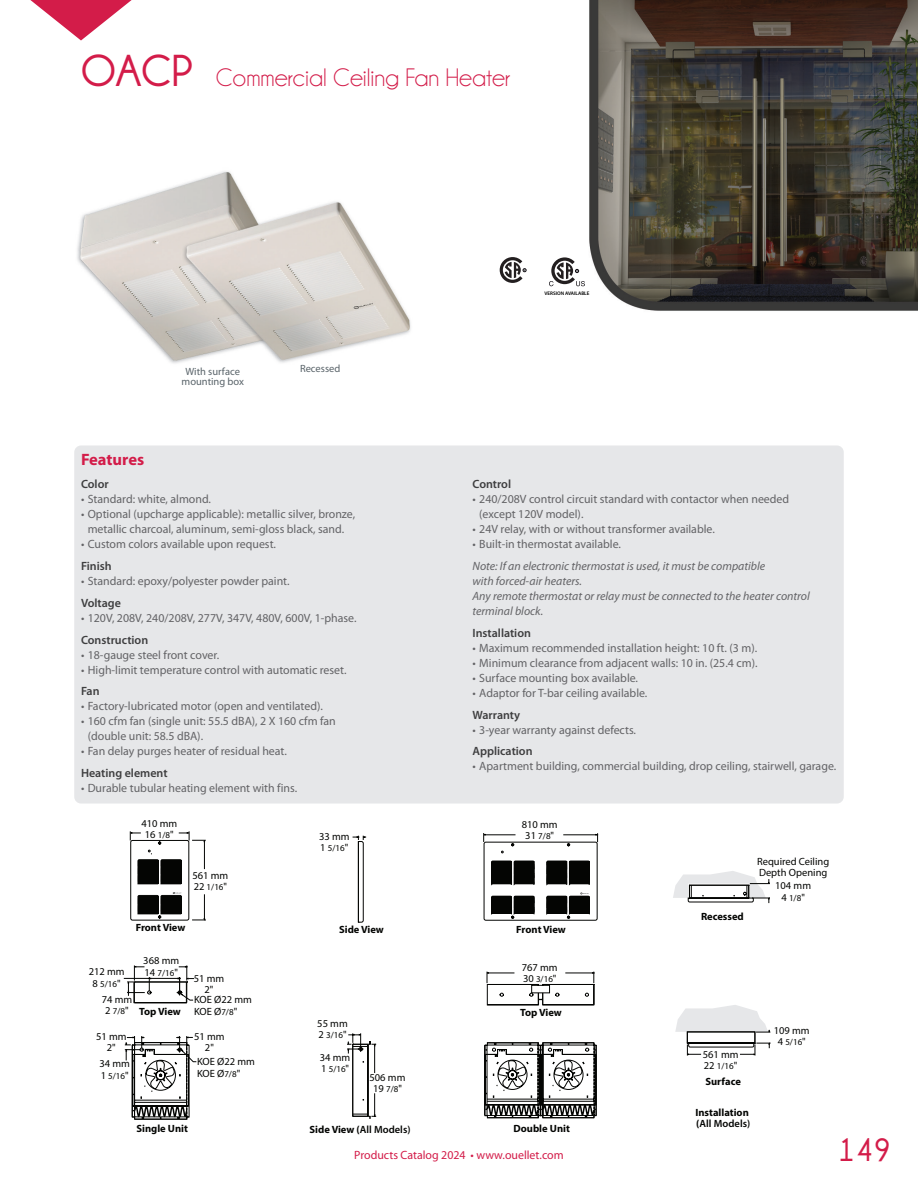
<style>
.page{position:relative;width:918px;height:1188px;background:#fff}
.page>*{position:absolute;margin:0;border:0;box-sizing:border-box;transform-origin:0 0}
.t1{font:700 45px "Champagne&Limousines";color:#d31c49}
.t2{font:700 33px "Champagne&Limousines";color:#d31c49}
.t3{font:25.5px "Champagne&Limousines";color:#d31c49}
.t4{font:700 16.5px "Myriad Pro";color:#d31c49}
.t5{font:12px/15px "Myriad Pro";color:#636366}
.t6{font:italic 12px/15px "Myriad Pro";color:#636366}
.t7{font:600 12px "Myriad Pro";color:#3e3e3f}
.t8{font:12px "Myriad Pro";color:#d31c49}
.t9{font:10.5px/11.2px "Myriad Pro";color:#040503;text-align:center}
.t10{font:700 10.5px/11.2px "Myriad Pro";color:#040503}
.t11{font:10.5px/10.5px "Myriad Pro";color:#596369;text-align:center}
.t12{font:600 10.5px "Myriad Pro";color:#040503}
.t13{font:9px "Myriad Pro";color:#040503}
.t14{font:600 5.1px "Myriad Pro";color:#000}
.s1{font-size:9px}
.s2{font-size:10.5px}
.s3{font-weight:700}
.s4{font-weight:600}
</style>
<div class="page">
<img style="left:77px;top:0;width:841px;height:446px">
<div style="left:74px;top:446px;width:770px;height:358px;background:#e6e7e9;border-radius:7px"></div>
<svg style="left:30px;top:0;width:102px;height:40px"></svg>
<hr style="left:124px;top:978px;width:54px;height:1px;background:#040503">
<svg style="left:125px;top:965px;width:251px;height:155px"></svg>
<svg style="left:353px;top:836px;width:13px;height:87px"></svg>
<svg style="left:130px;top:831px;width:76px;height:90px"></svg>
<svg style="left:483px;top:833px;width:115px;height:286px"></svg>
<svg style="left:673px;top:871px;width:97px;height:185px"></svg>
<svg style="left:549px;top:257px;width:36px;height:29px"></svg>
<svg style="left:500px;top:257px;width:26px;height:26px"></svg>
<h1 class="t1" style="left:81px;top:45px;width:114px">OACP</h1>
<h3 class="t3" style="left:216px;top:63px;width:296px">Commercial Ceiling Fan Heater</h3>
<h3 class="t4" style="left:81px;top:450px;width:65px">Features</h3>
<p class="t11" style="left:182px;top:366px;width:64px">With surface mounting box</p>
<p class="t11" style="left:300px;top:364px;width:42px">Recessed</p>
<p class="t14" style="left:545px;top:290px;width:46px">VERSION AVAILABLE</p>
<p class="t7" style="left:81px;top:478px;width:29px">Color</p>
<p class="t5" style="left:81px;top:492px;width:132px">• Standard: white, almond.</p>
<p class="t5" style="left:81px;top:507px;width:276px;text-align:center">• Optional (upcharge applicable): metallic silver, bronze, metallic charcoal, aluminum, semi-gloss black, sand.</p>
<p class="t5" style="left:81px;top:537px;width:197px">• Custom colors available upon request.</p>
<p class="t7" style="left:81px;top:559px;width:32px">Finish</p>
<p class="t5" style="left:81px;top:574px;width:210px">• Standard: epoxy/polyester powder paint.</p>
<p class="t7" style="left:81px;top:596px;width:41px">Voltage</p>
<p class="t5" style="left:81px;top:610px;width:277px">• 120V, 208V, 240/208V, 277V, 347V, 480V, 600V, 1-phase.</p>
<p class="t7" style="left:81px;top:633px;width:69px">Construction</p>
<p class="t5" style="left:81px;top:647px;width:140px">• 18-gauge steel front cover.</p>
<p class="t5" style="left:81px;top:662px;width:267px">• High-limit temperature control with automatic reset.</p>
<p class="t7" style="left:81px;top:685px;width:20px">Fan</p>
<p class="t5" style="left:81px;top:699px;width:243px">• Factory-lubricated motor (open and ventilated).</p>
<p class="t5" style="left:88px;top:714px;width:250px;text-indent:-7px">• 160 cfm fan (single unit: 55.5 dBA), 2 X 160 cfm fan (double unit: 58.5 dBA).</p>
<p class="t5" style="left:81px;top:744px;width:208px">• Fan delay purges heater of residual heat.</p>
<p class="t7" style="left:81px;top:766px;width:88px">Heating element</p>
<p class="t5" style="left:81px;top:781px;width:218px">• Durable tubular heating element with fins.</p>
<p class="t7" style="left:472px;top:478px;width:40px">Control</p>
<p class="t5" style="left:479px;top:492px;width:312px;text-indent:-7px">• 240/208V control circuit standard with contactor when needed (except 120V model).</p>
<p class="t5" style="left:472px;top:522px;width:244px">• 24V relay, with or without transformer available.</p>
<p class="t5" style="left:472px;top:537px;width:150px">• Built-in thermostat available.</p>
<p class="t6" style="left:472px;top:559px;width:339px">Note: If an electronic thermostat is used, it must be compatible<br>with forced-air heaters.<br>Any remote thermostat or relay must be connected to the heater control terminal block.</p>
<p class="t7" style="left:472px;top:626px;width:60px">Installation</p>
<p class="t5" style="left:472px;top:640px;width:286px">• Maximum recommended installation height: 10 ft. (3 m).</p>
<p class="t5" style="left:472px;top:655px;width:287px">• Minimum clearance from adjacent walls: 10 in. (25.4 cm).</p>
<p class="t5" style="left:472px;top:670px;width:167px">• Surface mounting box available.</p>
<p class="t5" style="left:472px;top:685px;width:176px">• Adaptor for T-bar ceiling available.</p>
<p class="t7" style="left:472px;top:708px;width:49px">Warranty</p>
<p class="t5" style="left:472px;top:722px;width:165px">• 3-year warranty against defects.</p>
<p class="t7" style="left:472px;top:745px;width:62px">Application</p>
<p class="t5" style="left:472px;top:759px;width:365px">• Apartment building, commercial building, drop ceiling, stairwell, garage.</p>
<p class="t9" style="left:141px;top:818px;width:37px">410 mm<br>16 <span class="s1">1/8</span>"</p>
<p class="t9" style="left:522px;top:819px;width:37px">810 mm<br>31 <span class="s1">7/8</span>"</p>
<p class="t9" style="left:319px;top:830px;width:32px">33 mm</p>
<p class="t13" style="left:320px;top:843px;width:30px"><span class="s2">1</span> 5/16<span class="s2">"</span></p>
<p class="t9" style="left:192px;top:870px;width:37px">561 mm</p>
<p class="t13" style="left:194px;top:882px;width:35px"><span class="s2">22</span> 1/16<span class="s2">"</span></p>
<p class="t10" style="left:136px;top:921px;width:51px">Front View</p>
<p class="t10" style="left:339px;top:924px;width:46px">Side View</p>
<p class="t10" style="left:516px;top:923px;width:51px">Front View</p>
<p class="t9" style="left:143px;top:955px;width:37px">368 mm</p>
<p class="t13" style="left:145px;top:967px;width:35px"><span class="s2">14</span> 7/16<span class="s2">"</span></p>
<p class="t9" style="left:522px;top:961px;width:37px">767 mm</p>
<p class="t13" style="left:523px;top:974px;width:35px"><span class="s2">30</span> 3/16<span class="s2">"</span></p>
<p class="t9" style="left:89px;top:966px;width:37px">212 mm</p>
<p class="t13" style="left:93px;top:978px;width:30px"><span class="s2">8</span> 5/16<span class="s2">"</span></p>
<p class="t9" style="left:102px;top:993px;width:32px">74 mm</p>
<p class="t13" style="left:105px;top:1005px;width:25px"><span class="s2">2</span> 7/8<span class="s2">"</span></p>
<p class="t9" style="left:194px;top:972px;width:32px">51 mm<br>2"</p>
<p class="t9" style="left:194px;top:994px;width:59px;text-align:left">KOE Ø22 mm<br>KOE Ø<span class="s1">7/8</span>"</p>
<p class="t10" style="left:139px;top:1005px;width:43px">Top View</p>
<p class="t10" style="left:520px;top:1007px;width:43px">Top View</p>
<p class="t9" style="left:317px;top:1018px;width:32px">55 mm</p>
<p class="t13" style="left:319px;top:1030px;width:30px"><span class="s2">2</span> 3/16<span class="s2">"</span></p>
<p class="t9" style="left:320px;top:1051px;width:32px">34 mm</p>
<p class="t13" style="left:321px;top:1063px;width:30px"><span class="s2">1</span> 5/16<span class="s2">"</span></p>
<p class="t9" style="left:96px;top:1030px;width:32px">51 mm<br>2"</p>
<p class="t9" style="left:194px;top:1030px;width:32px">51 mm<br>2"</p>
<p class="t9" style="left:197px;top:1056px;width:59px;text-align:left">KOE Ø22 mm<br>KOE Ø<span class="s1">7/8</span>"</p>
<p class="t9" style="left:99px;top:1058px;width:32px">34 mm</p>
<p class="t13" style="left:101px;top:1070px;width:29px"><span class="s2">1</span> 5/16<span class="s2">"</span></p>
<p class="t9" style="left:370px;top:1071px;width:37px">506 mm<br>19 <span class="s1">7/8</span>"</p>
<p class="t10" style="left:137px;top:1122px;width:53px">Single Unit</p>
<p class="t12" style="left:310px;top:1124px;width:102px"><span class="s3">Side View (</span>All Models)</p>
<p class="t10" style="left:514px;top:1123px;width:58px">Double Unit</p>
<p class="t8" style="left:354px;top:1148px;width:211px">Products Catalog 2024 • www.ouellet.com</p>
<p class="t10" style="left:701px;top:910px;width:44px">Recessed</p>
<p class="t9" style="left:757px;top:855px;width:74px;text-align:left">Required Ceiling<br>Depth Opening</p>
<p class="t9" style="left:775px;top:880px;width:37px">104 mm</p>
<p class="t13" style="left:781px;top:892px;width:25px"><span class="s2">4</span> 1/8<span class="s2">"</span></p>
<p class="t9" style="left:703px;top:1049px;width:37px">561 mm</p>
<p class="t13" style="left:704px;top:1061px;width:35px"><span class="s2">22</span> 1/16<span class="s2">"</span></p>
<p class="t10" style="left:706px;top:1076px;width:37px">Surface</p>
<p class="t10" style="left:696px;top:1107px;width:56px">Installation (<span class="s4">All Models)</span></p>
<p class="t9" style="left:774px;top:1025px;width:37px">109 mm</p>
<p class="t13" style="left:778px;top:1037px;width:30px"><span class="s2">4</span> 5/16<span class="s2">"</span></p>
<h2 class="t2" style="left:838px;top:1131px;width:55px">149</h2>
</div>
